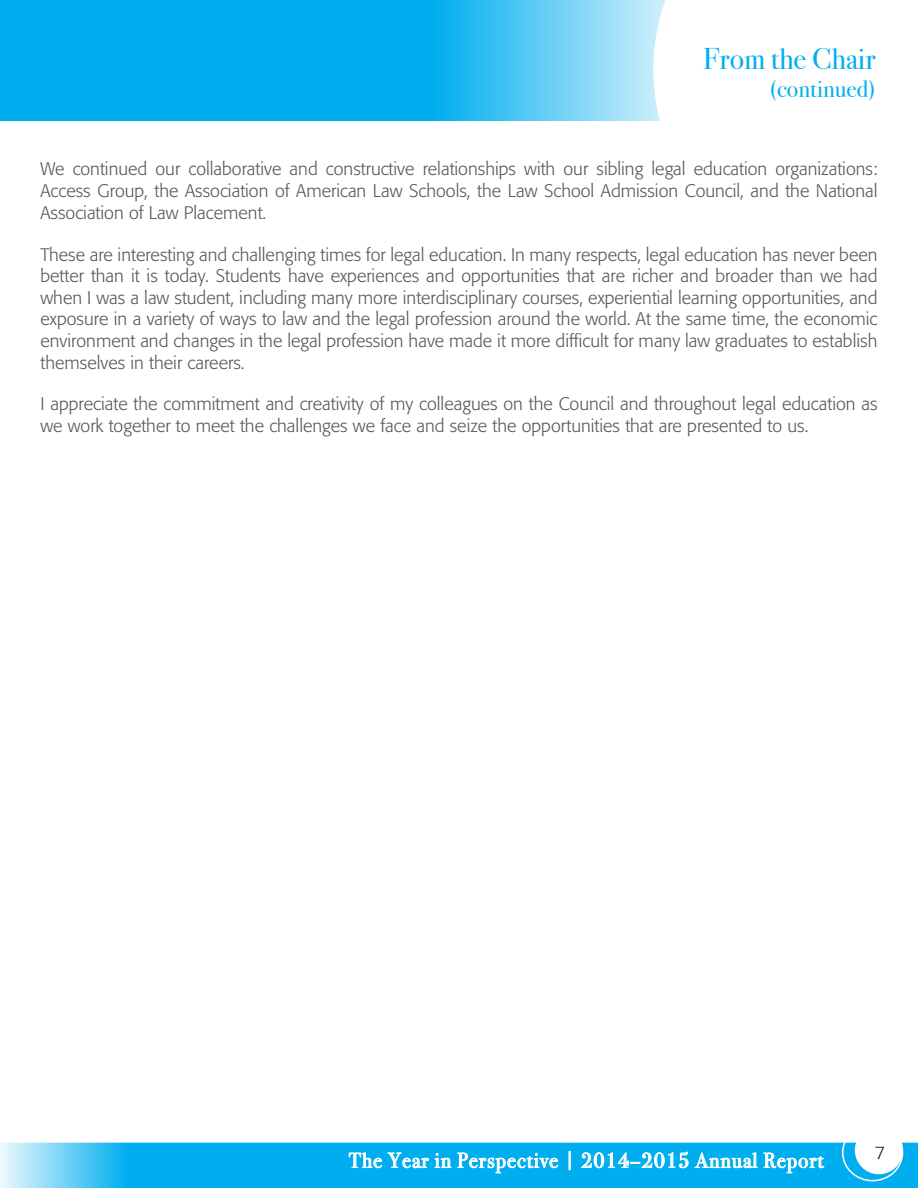
<style>
.page{position:relative;width:918px;height:1188px;background:#fff}
.page>*{position:absolute;margin:0;border:0;box-sizing:border-box;transform-origin:0 0}
.t1{font:30px "Bodoni Svty Two ITCTT Book";color:#00aeef}
.t2{font:24px "Bodoni Svty Two ITCTT Book";color:#00aeef}
.t3{font:21px "Bodoni Svty Two ITCTT Book";letter-spacing:.05em;color:#fff}
.t4{font:300 18px/21.6px "Formata";color:#57585a;text-align:justify}
.t5{font:300 18px "Formata";color:#231f20}
</style>
<div class="page">
<svg style="left:0;top:0;width:653px;height:121px;background:#21b8f0"></svg>
<svg style="left:653px;top:0;width:13px;height:121px"></svg>
<svg style="left:0;top:1143px;width:918px;height:45px;background:#26baf1"></svg>
<p class="t1" style="left:703px;top:34px;width:174px">From the Chair</p>
<p class="t2" style="left:770px;top:70px;width:107px">(continued)</p>
<p class="t4" style="left:40px;top:159px;width:839px">We continued our collaborative and constructive relationships with our sibling legal education organizations:<br>Access Group, the Association of American Law Schools, the Law School Admission Council, and the National Association of Law Placement.</p>
<p class="t4" style="left:40px;top:244px;width:839px">These are interesting and challenging times for legal education. In many respects, legal education has never been better than it is today. Students have experiences and opportunities that are richer and broader than we had when I was a law student, including many more interdisciplinary courses, experiential learning opportunities, and exposure in a variety of ways to law and the legal profession around the world. At the same time, the economic environment and changes in the legal profession have made it more difficult for many law graduates to establish themselves in their careers.</p>
<p class="t4" style="left:40px;top:393px;width:839px">I appreciate the commitment and creativity of my colleagues on the Council and throughout legal education as we work together to meet the challenges we face and seize the opportunities that are presented to us.</p>
<p class="t3" style="left:349px;top:1143px;width:476px">The Year in Perspective | 2014–2015 Annual Report</p>
<p class="t5" style="left:875px;top:1142px;width:12px">7</p>
</div>
